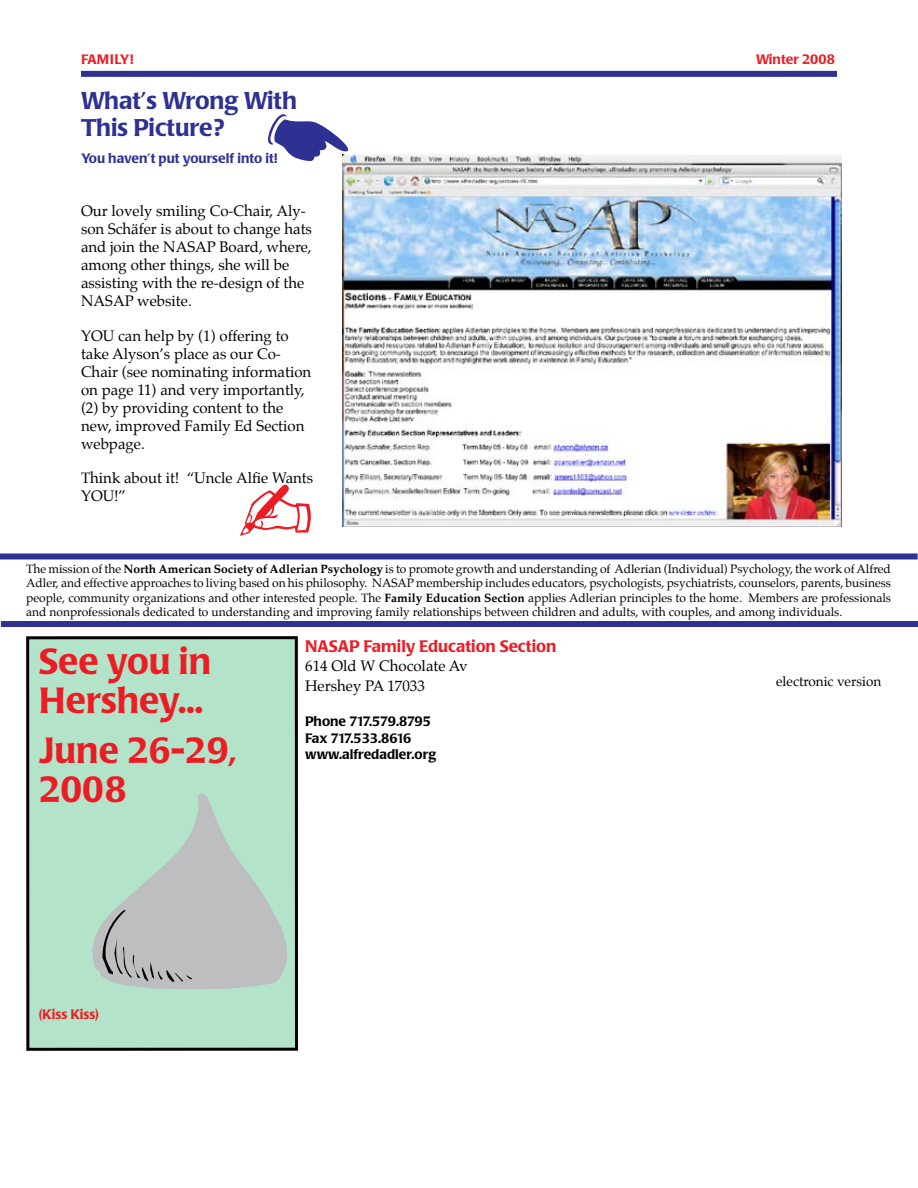
<style>
.page{position:relative;width:918px;height:1188px;background:#fff}
.page>*{position:absolute;margin:0;border:0;box-sizing:border-box;transform-origin:0 0}
.t1{font:500 36px/39px "Poppl Laudatio";color:#ed1c24}
.t2{font:500 24px/27px "Poppl Laudatio";color:#2e3192}
.t3{font:500 16.5px "Poppl Laudatio";color:#ed1c24}
.t4{font:15px/18px "Palatino";color:#000}
.t5{font:500 13.5px/16.2px "Poppl Laudatio";color:#000}
.t6{font:500 13.5px "Poppl Laudatio";color:#2e3192}
.t7{font:500 13.5px "Poppl Laudatio";color:#ed1c24}
.t8{font:13.5px "Palatino";color:#000}
.t9{font:12px/14.4px "Palatino";color:#000;text-align:justify}
.s1{font-weight:700}
</style>
<div class="page">
<div style="left:81px;top:71px;width:756px;height:6px;background:#2e3192"></div>
<div style="left:1px;top:621px;width:917px;height:6px;background:#2e3192"></div>
<div style="left:0;top:554px;width:918px;height:6px;background:#2e3192"></div>
<div style="left:28px;top:638px;width:269px;height:411px;background:#b3e4ca"></div>
<div style="left:26px;top:636px;width:272px;height:415px;border:3px solid #000"></div>
<svg style="left:92px;top:794px;width:195px;height:196px"></svg>
<img style="left:342px;top:155px;width:500px;height:371px">
<svg style="left:342px;top:154px;width:11px;height:22px"></svg>
<p class="t7" style="left:81px;top:52px;width:54px">FAMILY!</p>
<p class="t7" style="left:756px;top:52px;width:81px">Winter 2008</p>
<h2 class="t2" style="left:81px;top:87px;width:218px">What’s Wrong With<br>This Picture?</h2>
<p class="t6" style="left:81px;top:150px;width:198px">You haven’t put yourself into it!</p>
<p class="t4" style="left:81px;top:203px;width:233px">Our lovely smiling Co-Chair, Aly&shy;son Schäfer is about to change hats and join the NASAP Board, where, among other things, she will be assisting with the re-design of the<br>NASAP website.</p>
<p class="t4" style="left:81px;top:328px;width:232px">YOU can help by (1) offering to take Alyson’s place as our Co-<br>Chair (see nominating information on page 11) and very importantly, (2) by providing content to the new, improved Family Ed Section webpage.</p>
<p class="t4" style="left:81px;top:471px;width:234px">Think about it! “Uncle Alfie Wants<br>YOU!”</p>
<p class="t9" style="left:26px;top:563px;width:866px">The mission of the <span class="s1">North American Society of Adlerian Psychology</span> is to promote growth and understanding of Adlerian (Individual) Psychology, the work of Alfred Adler, and effective approaches to living based on his philosophy. NASAP membership includes educators, psychologists, psychiatrists, counselors, parents, business people, community organizations and other interested people. The <span class="s1">Family Education Section</span> applies Adlerian principles to the home. Members are professionals and nonprofessionals dedicated to understanding and improving family relationships between children and adults, with couples, and among individuals.</p>
<h3 class="t3" style="left:305px;top:637px;width:253px">NASAP Family Education Section</h3>
<p class="t4" style="left:305px;top:658px;width:164px;line-height:19.5px">614 Old W Chocolate Av<br>Hershey PA 17033</p>
<p class="t5" style="left:305px;top:714px;width:133px">Phone 717.579.8795<br>Fax 717.533.8616 www.alfredadler.org</p>
<h1 class="t1" style="left:39px;top:643px;width:174px">See you in<br>Hershey...</h1>
<h1 class="t1" style="left:39px;top:731px;width:199px">June 26-29,<br>2008</h1>
<p class="t8" style="left:776px;top:673px;width:107px">electronic version</p>
<p class="t7" style="left:39px;top:1007px;width:61px">(Kiss Kiss)</p>
</div>
